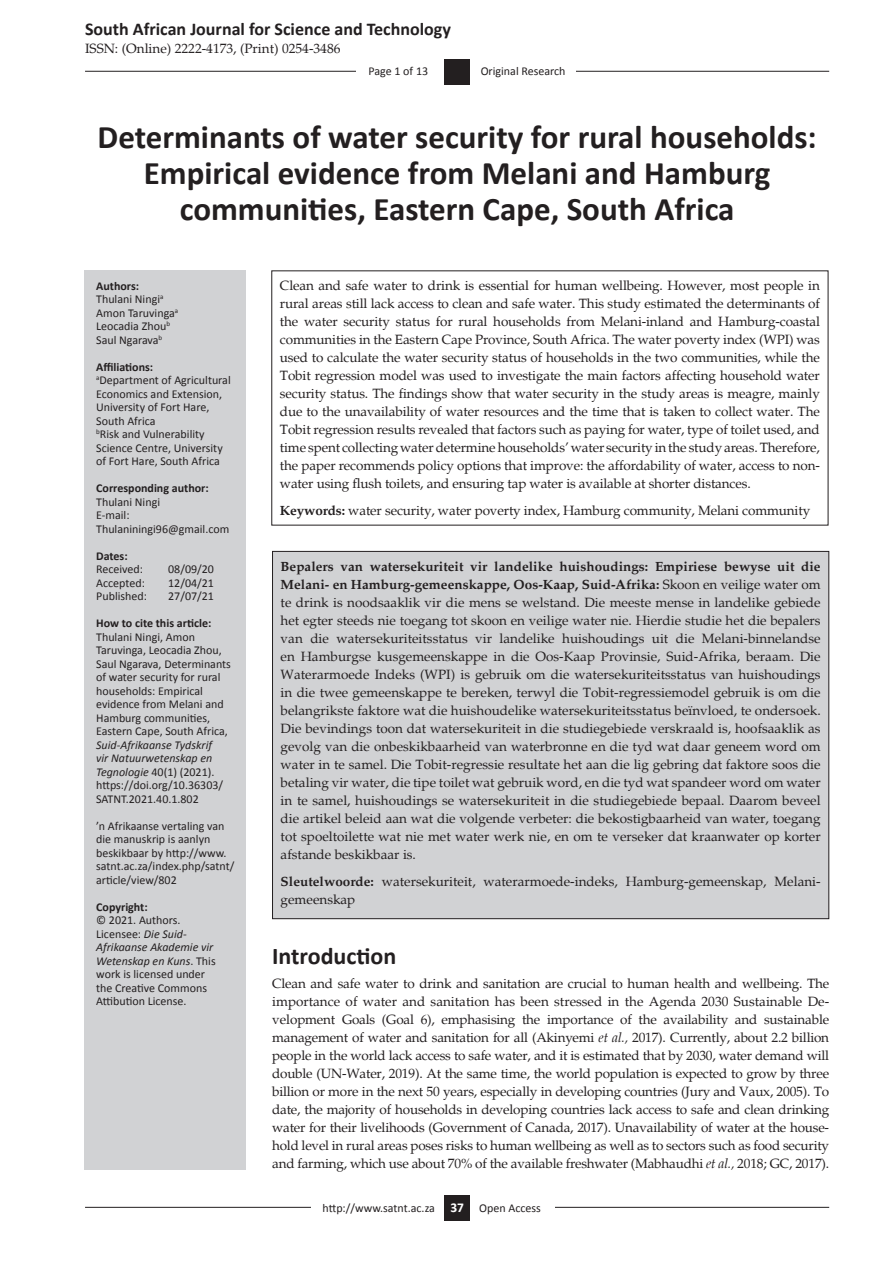
<style>
.page{position:relative;width:893px;height:1263px;background:#fff}
.page>*{position:absolute;margin:0;border:0;box-sizing:border-box;transform-origin:0 0}
.t1{font:700 33px/36px "Calibri";color:#231f20;text-align:center}
.t2{font:700 24px "Calibri";color:#231f20}
.t3{font:700 18px "Calibri";color:#231f20}
.t4{font:13.5px/18px "Palatino";letter-spacing:-.01em;color:#231f20;text-align:justify}
.t5{font:12px/13.5px "Calibri";color:#231f20}
.t6{font:700 12px "Calibri";color:#231f20}
.s1{font-weight:700}
.s2{font-style:italic}
.s3{font-weight:700;font-size:13.5px;color:#fff}
</style>
<div class="page">
<hr style="left:85px;top:1207px;width:744px;height:1px;background:#231f20">
<div style="left:311px;top:1195px;width:244px;height:30px;background:#fff"></div>
<div style="left:444px;top:1195px;width:26px;height:25px;background:#231f20"></div>
<div style="left:84px;top:270px;width:162px;height:900px;background:#d1d2d4"></div>
<div style="left:273px;top:551px;width:556px;height:368px;background:#d1d2d4"></div>
<hr style="left:85px;top:71px;width:744px;height:1px;background:#231f20">
<div style="left:356px;top:59px;width:220px;height:30px;background:#fff"></div>
<div style="left:444px;top:59px;width:26px;height:25px;background:#231f20"></div>
<h3 class="t3" style="left:85px;top:17px;width:367px">South African Journal for Science and Technology</h3>
<p class="t4" style="left:85px;top:39px;width:257px">ISSN: (Online) 2222-4173, (Print) 0254-3486</p>
<p class="t5" style="left:369px;top:64px;width:61px">Page 1 of 13</p>
<p class="t5" style="left:481px;top:64px;width:86px">Original Research</p>
<h1 class="t1" style="left:98px;top:119px;width:721px">Determinants of water security for rural households:<br>Empirical evidence from Melani and Hamburg communities, Eastern Cape, South Africa</h1>
<p class="t5" style="left:96px;top:279px;width:84px"><span class="s1">Authors:<br></span>Thulani Ningi<sup>a<br></sup>Amon Taruvinga<sup>a<br></sup>Leocadia Zhou<sup>b<br></sup>Saul Ngarava<sup>b</sup></p>
<p class="t5" style="left:96px;top:360px;width:136px"><span class="s1">Affiliations:<br></span><sup>a</sup>Department of Agricultural<br>Economics and Extension,<br>University of Fort Hare,<br>South Africa<br><sup>b</sup>Risk and Vulnerability<br>Science Centre, University of Fort Hare, South Africa</p>
<p class="t6" style="left:96px;top:480px;width:114px">Corresponding author:</p>
<p class="t5" style="left:96px;top:495px;width:135px">Thulani Ningi<br>E-mail:<br>Thulaniningi96@gmail.com</p>
<p class="t6" style="left:96px;top:548px;width:33px">Dates:</p>
<p class="t5" style="left:96px;top:562px;width:48px">Received:</p>
<p class="t5" style="left:168px;top:562px;width:47px">08/09/20</p>
<p class="t5" style="left:96px;top:576px;width:50px">Accepted:</p>
<p class="t5" style="left:168px;top:576px;width:47px">12/04/21</p>
<p class="t5" style="left:96px;top:589px;width:52px">Published:</p>
<p class="t5" style="left:168px;top:589px;width:47px">27/07/21</p>
<p class="t6" style="left:96px;top:615px;width:117px">How to cite this article:</p>
<p class="t5" style="left:96px;top:630px;width:136px">Thulani Ningi, Amon<br>Taruvinga, Leocadia Zhou,<br>Saul Ngarava, Determinants of water security for rural households: Empirical evidence from Melani and<br>Hamburg communities,<br>Eastern Cape, South Africa,</p>
<p class="t5" style="left:96px;top:738px;width:128px"><span class="s2">Suid-Afrikaanse Tydskrif vir Natuurwetenskap en<br>Tegnologie</span> 40(1) (2021). https://doi.org/10.36303/<br>SATNT.2021.40.1.802</p>
<p class="t5" style="left:96px;top:819px;width:140px">’n Afrikaanse vertaling van die manuskrip is aanlyn beskikbaar by http://www. satnt.ac.za/index.php/satnt/ article/view/802</p>
<p class="t6" style="left:96px;top:899px;width:53px">Copyright:</p>
<p class="t5" style="left:96px;top:913px;width:121px">© 2021. Authors.<br>Licensee: <span class="s2">Die Suid-<br>Afrikaanse Akademie vir<br>Wetenskap en Kuns</span>. This work is licensed under the Creative Commons<br>Attibution License.</p>
<p class="t4" style="left:280px;top:277px;width:542px">Clean and safe water to drink is essential for human wellbeing. However, most people in rural areas still lack access to clean and safe water. This study estimated the determinants of the water security status for rural households from Melani-inland and Hamburg-coastal communities in the Eastern Cape Province, South Africa. The water poverty index (WPI) was used to calculate the water security status of households in the two communities, while the Tobit regression model was used to investigate the main factors affecting household water security status. The findings show that water security in the study areas is meagre, mainly due to the unavailability of water resources and the time that is taken to collect water. The Tobit regression results revealed that factors such as paying for water, type of toilet used, and time spent collecting water determine households’ water security in the study areas. Therefore, the paper recommends policy options that improve: the affordability of water, access to non&shy;water using flush toilets, and ensuring tap water is available at shorter distances.</p>
<p class="t4" style="left:280px;top:502px;width:532px"><span class="s1">Keywords:</span> water security, water poverty index, Hamburg community, Melani community</p>
<p class="t4" style="left:281px;top:558px;width:542px"><span class="s1">Bepalers van watersekuriteit vir landelike huishoudings: Empiriese bewyse uit die Melani- en Hamburg-gemeenskappe, Oos-Kaap, Suid-Afrika:</span> Skoon en veilige water om te drink is noodsaaklik vir die mens se welstand. Die meeste mense in landelike gebiede het egter steeds nie toegang tot skoon en veilige water nie. Hierdie studie het die bepalers van die watersekuriteitsstatus vir landelike huishoudings uit die Melani-binnelandse en Hamburgse kusgemeenskappe in die Oos-Kaap Provinsie, Suid-Afrika, beraam. Die Waterarmoede Indeks (WPI) is gebruik om die watersekuriteitsstatus van huishoudings in die twee gemeenskappe te bereken, terwyl die Tobit-regressiemodel gebruik is om die belangrikste faktore wat die huishoudelike watersekuriteitsstatus beïnvloed, te ondersoek.<br>Die bevindings toon dat watersekuriteit in die studiegebiede verskraald is, hoofsaaklik as gevolg van die onbeskikbaarheid van waterbronne en die tyd wat daar geneem word om water in te samel. Die Tobit-regressie resultate het aan die lig gebring dat faktore soos die betaling vir water, die tipe toilet wat gebruik word, en die tyd wat spandeer word om water in te samel, huishoudings se watersekuriteit in die studiegebiede bepaal. Daarom beveel die artikel beleid aan wat die volgende verbeter: die bekostigbaarheid van water, toegang tot spoeltoilette wat nie met water werk nie, en om te verseker dat kraanwater op korter afstande beskikbaar is.</p>
<p class="t4" style="left:281px;top:873px;width:541px"><span class="s1">Sleutelwoorde:</span> watersekuriteit, waterarmoede-indeks, Hamburg-gemeenskap, Melani&shy;gemeenskap</p>
<h2 class="t2" style="left:272px;top:941px;width:126px">Introduction</h2>
<p class="t4" style="left:272px;top:975px;width:559px">Clean and safe water to drink and sanitation are crucial to human health and wellbeing. The importance of water and sanitation has been stressed in the Agenda 2030 Sustainable De&shy;velopment Goals (Goal 6), emphasising the importance of the availability and sustainable management of water and sanitation for all (Akinyemi <span class="s2">et al.,</span> 2017). Currently, about 2.2 billion people in the world lack access to safe water, and it is estimated that by 2030, water demand will double (UN-Water, 2019). At the same time, the world population is expected to grow by three billion or more in the next 50 years, especially in developing countries (Jury and Vaux, 2005). To date, the majority of households in developing countries lack access to safe and clean drinking water for their livelihoods (Government of Canada, 2017). Unavailability of water at the house&shy;hold level in rural areas poses risks to human wellbeing as well as to sectors such as food security and farming, which use about 70% of the available freshwater (Mabhaudhi <span class="s2">et al.,</span> 2018; GC, 2017).</p>
<p class="t5" style="left:323px;top:1201px;width:143px">http://www.satnt.ac.za <span class="s3">37</span></p>
<p class="t5" style="left:479px;top:1201px;width:63px">Open Access</p>
</div>
